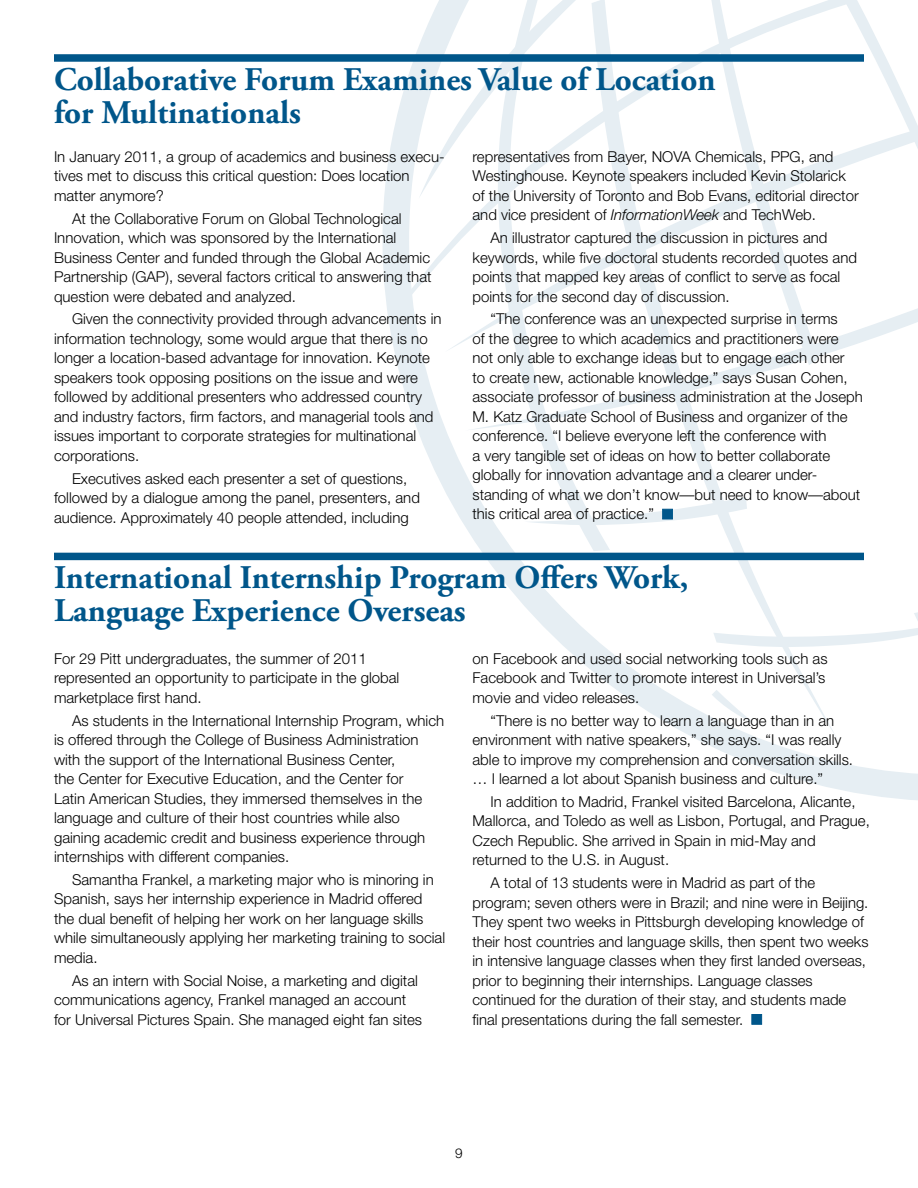
<style>
.page{position:relative;width:918px;height:1188px;background:#fff}
.page>*{position:absolute;margin:0;border:0;box-sizing:border-box;transform-origin:0 0}
.t1{font:700 33px/33px "Adobe Garamond Pro";color:#00568a}
.t2{font:300 15px/19.5px "Helvetica Neue";color:#000}
.t3{font:300 13.5px "Helvetica Neue";color:#000}
.s1{font-style:italic}
</style>
<div class="page">
<svg style="left:382px;top:101px;width:536px;height:699px"></svg>
<svg style="left:465px;top:352px;width:453px;height:78px"></svg>
<svg style="left:445px;top:215px;width:473px;height:137px"></svg>
<svg style="left:401px;top:0;width:451px;height:306px"></svg>
<svg style="left:419px;top:0;width:72px;height:199px"></svg>
<svg style="left:491px;top:0;width:101px;height:551px"></svg>
<svg style="left:842px;top:0;width:76px;height:215px"></svg>
<svg style="left:592px;top:0;width:247px;height:743px"></svg>
<svg style="left:712px;top:690px;width:42px;height:33px"></svg>
<svg style="left:713px;top:612px;width:205px;height:54px"></svg>
<div style="left:54px;top:54px;width:810px;height:8px;background:#00568a"></div>
<div style="left:662px;top:509px;width:11px;height:10px;background:#00568a;border:1px solid #00568a"></div>
<div style="left:751px;top:1014px;width:11px;height:11px;background:#00568a;border:1px solid #00568a"></div>
<div style="left:54px;top:553px;width:810px;height:7px;background:#00568a"></div>
<h1 class="t1" style="left:54px;top:64px;width:663px">Collaborative Forum Examines Value of Location for Multinationals</h1>
<p class="t2" style="left:54px;top:146px;width:392px">In January 2011, a group of academics and business execu&shy;tives met to discuss this critical question: Does location matter anymore?</p>
<p class="t2" style="left:54px;top:208px;width:379px;text-indent:18px">At the Collaborative Forum on Global Technological Innovation, which was sponsored by the International Business Center and funded through the Global Academic Partnership (GAP), several factors critical to answering that question were debated and analyzed.</p>
<p class="t2" style="left:54px;top:309px;width:389px;text-indent:18px">Given the connectivity provided through advancements in information technology, some would argue that there is no longer a location-based advantage for innovation. Keynote speakers took opposing positions on the issue and were followed by additional presenters who addressed country and industry factors, firm factors, and managerial tools and issues important to corporate strategies for multinational corporations.</p>
<p class="t2" style="left:54px;top:468px;width:367px;text-indent:18px">Executives asked each presenter a set of questions, followed by a dialogue among the panel, presenters, and audience. Approximately 40 people attended, including</p>
<p class="t2" style="left:472px;top:146px;width:388px">representatives from Bayer, NOVA Chemicals, PPG, and Westinghouse. Keynote speakers included Kevin Stolarick of the University of Toronto and Bob Evans, editorial director and vice president of <span class="s1">InformationWeek</span> and TechWeb.</p>
<p class="t2" style="left:472px;top:228px;width:386px;text-indent:18px">An illustrator captured the discussion in pictures and keywords, while five doctoral students recorded quotes and points that mapped key areas of conflict to serve as focal points for the second day of discussion.</p>
<p class="t2" style="left:472px;top:309px;width:392px;text-indent:18px">“The conference was an unexpected surprise in terms<br>of the degree to which academics and practitioners were not only able to exchange ideas but to engage each other<br>to create new, actionable knowledge,” says Susan Cohen, associate professor of business administration at the Joseph M. Katz Graduate School of Business and organizer of the conference. “I believe everyone left the conference with<br>a very tangible set of ideas on how to better collaborate globally for innovation advantage and a clearer under&shy;standing of what we don’t know—but need to know—about this critical area of practice.”</p>
<h1 class="t1" style="left:54px;top:562px;width:636px">International Internship Program Offers Work,<br>Language Experience Overseas</h1>
<p class="t2" style="left:54px;top:649px;width:347px">For 29 Pitt undergraduates, the summer of 2011 represented an opportunity to participate in the global marketplace first hand.</p>
<p class="t2" style="left:54px;top:710px;width:392px;text-indent:18px">As students in the International Internship Program, which is offered through the College of Business Administration with the support of the International Business Center,<br>the Center for Executive Education, and the Center for<br>Latin American Studies, they immersed themselves in the language and culture of their host countries while also gaining academic credit and business experience through internships with different companies.</p>
<p class="t2" style="left:54px;top:870px;width:393px;text-indent:18px">Samantha Frankel, a marketing major who is minoring in Spanish, says her internship experience in Madrid offered the dual benefit of helping her work on her language skills while simultaneously applying her marketing training to social media.</p>
<p class="t2" style="left:54px;top:970px;width:370px;text-indent:18px">As an intern with Social Noise, a marketing and digital communications agency, Frankel managed an account for Universal Pictures Spain. She managed eight fan sites</p>
<p class="t2" style="left:472px;top:649px;width:357px">on Facebook and used social networking tools such as<br>Facebook and Twitter to promote interest in Universal’s movie and video releases.</p>
<p class="t2" style="left:472px;top:710px;width:382px;text-indent:18px">“There is no better way to learn a language than in an environment with native speakers,” she says. “I was really able to improve my comprehension and conversation skills. … I learned a lot about Spanish business and culture.”</p>
<p class="t2" style="left:472px;top:792px;width:399px;text-indent:18px">In addition to Madrid, Frankel visited Barcelona, Alicante, Mallorca, and Toledo as well as Lisbon, Portugal, and Prague, Czech Republic. She arrived in Spain in mid-May and returned to the U.S. in August.</p>
<p class="t2" style="left:473px;top:873px;width:398px;text-indent:18px">A total of 13 students were in Madrid as part of the program; seven others were in Brazil; and nine were in Beijing.<br>They spent two weeks in Pittsburgh developing knowledge of their host countries and language skills, then spent two weeks in intensive language classes when they first landed overseas, prior to beginning their internships. Language classes continued for the duration of their stay, and students made final presentations during the fall semester.</p>
<p class="t3" style="left:455px;top:1145px;width:9px">9</p>
</div>
